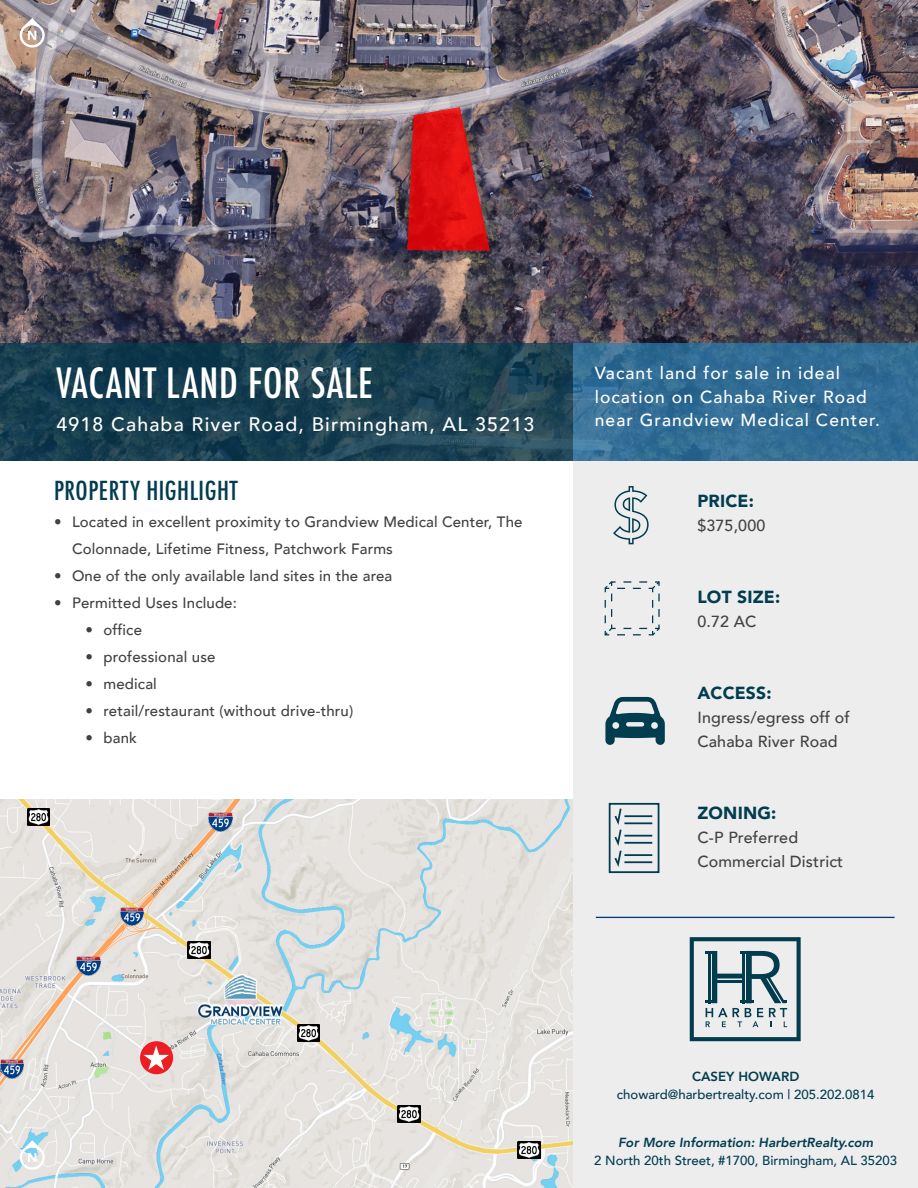
<style>
.page{position:relative;width:918px;height:1188px;background:#fff}
.page>*{position:absolute;margin:0;border:0;box-sizing:border-box;transform-origin:0 0}
.t1{font:500 condensed 40.5px "Futura";letter-spacing:.02em;color:#fff}
.t2{font:500 condensed 25.5px "Futura";letter-spacing:.02em;color:#023c4f}
.t3{font:500 19.5px "Avenir";letter-spacing:.06em;color:#fff}
.t4{font:500 17.4px/23.5px "Avenir";letter-spacing:.06em;color:#fff}
.t5{font:900 17.4px "Avenir";letter-spacing:.01em;color:#023c4f}
.t6{font:500 16.05px/24px "Avenir";letter-spacing:.01em;color:#414042}
.t7{font:500 15px/27px "Avenir";letter-spacing:.01em;color:#414042}
.t8{font:500 13.2px "Avenir";color:#023c4f}
.t9{font:italic 800 13.2px "Avenir";color:#023c4f}
.t10{font:800 13.2px "Avenir";color:#023c4f}
</style>
<div class="page">
<img style="left:0;top:0;width:918px;height:460px">
<div style="left:573px;top:461px;width:345px;height:727px;background:#ededee"></div>
<svg style="left:1px;top:343px;width:572px;height:117px;fill:#183f50"></svg>
<svg style="left:574px;top:343px;width:344px;height:117px;fill:#316d95"></svg>
<hr style="left:596px;top:917px;width:299px;height:1px;background:#003c78">
<svg style="left:613px;top:486px;width:36px;height:58px"></svg>
<svg style="left:604px;top:581px;width:56px;height:55px"></svg>
<svg style="left:605px;top:697px;width:60px;height:48px"></svg>
<img style="left:1px;top:800px;width:571px;height:388px">
<svg style="left:608px;top:802px;width:52px;height:72px"></svg>
<div style="left:140px;top:1041px;width:33px;height:33px;background:#ed1d24;border-radius:50%"></div>
<svg style="left:143px;top:1046px;width:26px;height:24px"></svg>
<svg style="left:25px;top:1140px;width:14px;height:7px"></svg>
<div style="left:20px;top:1145px;width:25px;height:25px;border:2px solid #fff;border-radius:50%"></div>
<svg style="left:28px;top:1153px;width:8px;height:9px"></svg>
<svg style="left:690px;top:937px;width:111px;height:104px"></svg>
<svg style="left:25px;top:18px;width:14px;height:7px"></svg>
<div style="left:20px;top:23px;width:25px;height:25px;border:2px solid #fff;border-radius:50%"></div>
<svg style="left:28px;top:31px;width:8px;height:9px"></svg>
<img style="left:188px;top:942px;width:22px;height:16px">
<img style="left:27px;top:808px;width:23px;height:17px">
<img style="left:297px;top:1024px;width:23px;height:17px">
<img style="left:398px;top:1105px;width:22px;height:17px">
<img style="left:518px;top:1141px;width:22px;height:17px">
<img style="left:0;top:1060px;width:24px;height:19px">
<img style="left:76px;top:957px;width:24px;height:18px">
<img style="left:120px;top:907px;width:24px;height:19px">
<img style="left:208px;top:813px;width:24px;height:18px">
<svg style="left:407px;top:107px;width:83px;height:144px"></svg>
<img style="left:198px;top:973px;width:86px;height:52px">
<h1 class="t1" style="left:57px;top:358px;width:318px">VACANT LAND FOR SALE</h1>
<h3 class="t3" style="left:57px;top:407px;width:479px">4918 Cahaba River Road, Birmingham, AL 35213</h3>
<h2 class="t2" style="left:54px;top:474px;width:185px">PROPERTY HIGHLIGHT</h2>
<p class="t7" style="left:72px;top:507px;width:452px;text-indent:-18px">• Located in excellent proximity to Grandview Medical Center, The<br>Colonnade, Lifetime Fitness, Patchwork Farms</p>
<p class="t7" style="left:54px;top:561px;width:340px">• One of the only available land sites in the area</p>
<p class="t7" style="left:54px;top:588px;width:184px">• Permitted Uses Include:</p>
<p class="t7" style="left:86px;top:615px;width:58px">• office</p>
<p class="t7" style="left:86px;top:642px;width:132px">• professional use</p>
<p class="t7" style="left:86px;top:669px;width:73px">• medical</p>
<p class="t7" style="left:86px;top:696px;width:269px">• retail/restaurant (without drive-thru)</p>
<p class="t7" style="left:86px;top:723px;width:53px">• bank</p>
<p class="t4" style="left:595px;top:361px;width:287px">Vacant land for sale in ideal location on Cahaba River Road near Grandview Medical Center.</p>
<p class="t5" style="left:697px;top:486px;width:58px">PRICE:</p>
<p class="t6" style="left:697px;top:513px;width:69px">$375,000</p>
<p class="t5" style="left:697px;top:582px;width:84px">LOT SIZE:</p>
<p class="t6" style="left:697px;top:609px;width:61px">0.72 AC</p>
<p class="t5" style="left:697px;top:678px;width:76px">ACCESS:</p>
<p class="t6" style="left:697px;top:705px;width:154px">Ingress/egress off of<br>Cahaba River Road</p>
<p class="t5" style="left:697px;top:798px;width:81px">ZONING:</p>
<p class="t6" style="left:697px;top:825px;width:147px">C-P Preferred<br>Commercial District</p>
<p class="t10" style="left:692px;top:1066px;width:109px">CASEY HOWARD</p>
<p class="t8" style="left:617px;top:1083px;width:259px">choward@harbertrealty.com | 205.202.0814</p>
<p class="t9" style="left:618px;top:1134px;width:257px">For More Information: HarbertRealty.com</p>
<p class="t8" style="left:594px;top:1149px;width:304px">2 North 20th Street, #1700, Birmingham, AL 35203</p>
</div>
